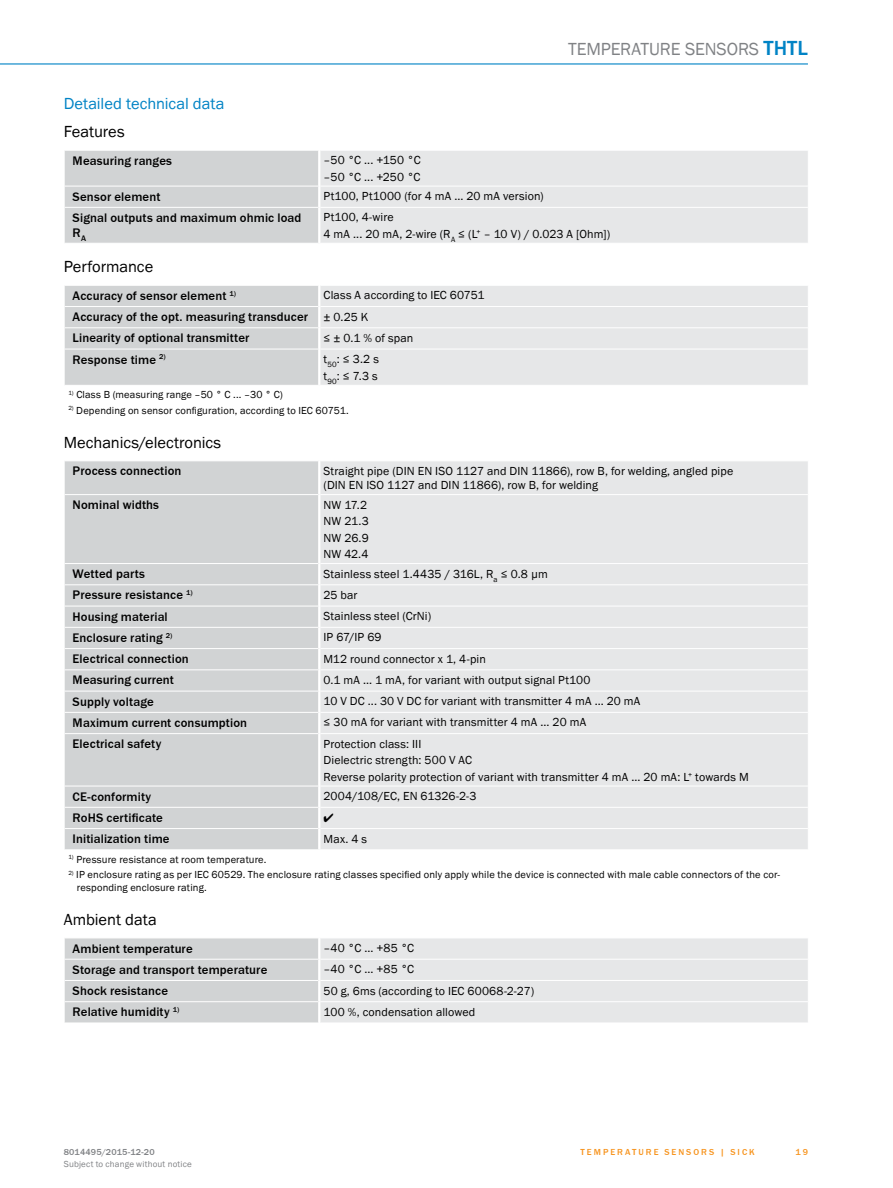
<style>
.page{position:relative;width:893px;height:1188px;background:#fff}
.page>*{position:absolute;margin:0;border:0;box-sizing:border-box;transform-origin:0 0}
.t1{font:18px "SICK Franklin";letter-spacing:-.005em;color:#808285}
.t2{font:16.5px "SICK Franklin";color:#000}
.t3{font:16.5px "SICK Franklin";letter-spacing:.005em;color:#0083c5}
.t4{font:500 12.75px/15.3px "SICK Franklin";letter-spacing:.01em;color:#000}
.t5{font:12px/16.5px "SICK Franklin";letter-spacing:.01em;color:#000}
.t6{font:12px "SICK Symbols OT";color:#000}
.t7{font:10.5px/12.6px "SICK Franklin";letter-spacing:.015em;color:#000}
.t8{font:9px "SICK Franklin";letter-spacing:.02em;color:#808285}
.t9{font:500 9px "SICK Franklin";letter-spacing:.225em;color:#f7941e}
.t10{font:500 9px "SICK Franklin";letter-spacing:.02em;color:#808285}
.s1{font-weight:500;font-size:21px;color:#0083c5}
.s2{font-weight:400;font-size:12px}
</style>
<div class="page">
<hr style="left:0;top:63px;width:808px;height:2px;background:#0083c5">
<div style="left:320px;top:151px;width:488px;height:92px;background:#e6e7e8"></div>
<div style="left:64px;top:150px;width:254px;height:93px;background:#d1d3d4"></div>
<hr style="left:320px;top:186px;width:488px;height:1px;background:#fff">
<hr style="left:65px;top:207px;width:253px;height:1px;background:#fff">
<hr style="left:64px;top:207px;width:1px;height:37px;background:#fff">
<hr style="left:320px;top:207px;width:488px;height:1px;background:#fff">
<div style="left:320px;top:286px;width:488px;height:99px;background:#e6e7e8"></div>
<hr style="left:320px;top:306px;width:488px;height:1px;background:#fff">
<div style="left:64px;top:286px;width:255px;height:99px;background:#d1d3d4"></div>
<hr style="left:320px;top:327px;width:488px;height:1px;background:#fff">
<hr style="left:318px;top:328px;width:2px;height:21px;background:#fff">
<hr style="left:65px;top:349px;width:253px;height:1px;background:#fff">
<hr style="left:64px;top:349px;width:1px;height:37px;background:#fff">
<hr style="left:320px;top:349px;width:488px;height:1px;background:#fff">
<hr style="left:318px;top:349px;width:2px;height:36px;background:#fff">
<div style="left:65px;top:461px;width:253px;height:388px;background:#d1d3d4"></div>
<div style="left:320px;top:461px;width:488px;height:388px;background:#e6e7e8"></div>
<hr style="left:65px;top:494px;width:253px;height:1px;background:#fff">
<hr style="left:320px;top:494px;width:488px;height:1px;background:#fff">
<hr style="left:65px;top:563px;width:253px;height:1px;background:#fff">
<hr style="left:320px;top:563px;width:488px;height:1px;background:#fff">
<hr style="left:65px;top:584px;width:253px;height:1px;background:#fff">
<hr style="left:320px;top:584px;width:488px;height:1px;background:#fff">
<hr style="left:65px;top:606px;width:253px;height:1px;background:#fff">
<hr style="left:320px;top:606px;width:488px;height:1px;background:#fff">
<hr style="left:65px;top:627px;width:253px;height:1px;background:#fff">
<hr style="left:320px;top:627px;width:488px;height:1px;background:#fff">
<hr style="left:65px;top:648px;width:253px;height:1px;background:#fff">
<hr style="left:320px;top:648px;width:488px;height:1px;background:#fff">
<hr style="left:65px;top:669px;width:253px;height:1px;background:#fff">
<hr style="left:320px;top:669px;width:488px;height:1px;background:#fff">
<hr style="left:65px;top:691px;width:253px;height:1px;background:#fff">
<hr style="left:320px;top:691px;width:488px;height:1px;background:#fff">
<hr style="left:65px;top:712px;width:253px;height:1px;background:#fff">
<svg style="left:64px;top:564px;width:1px;height:170px"></svg>
<hr style="left:320px;top:712px;width:488px;height:1px;background:#fff">
<hr style="left:65px;top:733px;width:253px;height:1px;background:#fff">
<hr style="left:320px;top:733px;width:488px;height:1px;background:#fff">
<hr style="left:65px;top:786px;width:253px;height:1px;background:#fff">
<hr style="left:320px;top:786px;width:488px;height:1px;background:#fff">
<hr style="left:65px;top:807px;width:253px;height:1px;background:#fff">
<hr style="left:320px;top:807px;width:488px;height:1px;background:#fff">
<hr style="left:65px;top:828px;width:253px;height:1px;background:#fff">
<svg style="left:64px;top:786px;width:1px;height:63px"></svg>
<hr style="left:320px;top:828px;width:488px;height:1px;background:#fff">
<svg style="left:64px;top:938px;width:744px;height:85px;background:#e0e1e2"></svg>
<hr style="left:318px;top:1002px;width:2px;height:21px;background:#fff">
<h1 class="t1" style="left:568px;top:38px;width:241px">Temperature sensors <span class="s1">THTL</span></h1>
<h2 class="t3" style="left:64px;top:93px;width:162px">Detailed technical data</h2>
<h2 class="t2" style="left:64px;top:121px;width:62px">Features</h2>
<p class="t4" style="left:73px;top:153px;width:101px">Measuring ranges</p>
<p class="t5" style="left:324px;top:152px;width:98px">–50 °C ... +150 °C –50 °C ... +250 °C</p>
<p class="t4" style="left:73px;top:189px;width:89px">Sensor element</p>
<p class="t5" style="left:324px;top:188px;width:222px">Pt100, Pt1000 (for 4 mA ... 20 mA version)</p>
<p class="t4" style="left:73px;top:210px;width:230px">Signal outputs and maximum ohmic load<br>R<sub>A</sub></p>
<p class="t5" style="left:324px;top:209px;width:288px">Pt100, 4-wire<br>4 mA ... 20 mA, 2-wire (R<sub>A</sub> ≤ (L<sup>+</sup> – 10 V) / 0.023 A [Ohm])</p>
<h2 class="t2" style="left:64px;top:256px;width:91px">Performance</h2>
<p class="t4" style="left:73px;top:288px;width:165px">Accuracy of sensor element <sup>1)</sup></p>
<p class="t5" style="left:324px;top:287px;width:112px">Class A according to IEC</p>
<p class="t5" style="left:450px;top:287px;width:36px">60751</p>
<p class="t4" style="left:73px;top:306px;width:297px;line-height:21.3px">Accuracy of the opt. measuring transducer <span class="s2">± 0.25 K<br></span>Linearity of optional transmitter</p>
<p class="t5" style="left:324px;top:330px;width:91px">≤ ± 0.1 % of span</p>
<p class="t4" style="left:73px;top:352px;width:95px">Response time <sup>2)</sup></p>
<p class="t5" style="left:324px;top:351px;width:57px">t<sub>50</sub>: ≤ 3.2 s t<sub>90</sub>: ≤ 7.3 s</p>
<p class="t7" style="left:68px;top:389px;width:216px"><sup>1)</sup> Class B (measuring range –50 ° C ... –30 ° C)</p>
<p class="t7" style="left:68px;top:404px;width:282px"><sup>2)</sup> Depending on sensor configuration, according to IEC 60751.</p>
<h2 class="t2" style="left:64px;top:432px;width:159px">Mechanics/electronics</h2>
<p class="t4" style="left:73px;top:464px;width:110px">Process connection</p>
<p class="t5" style="left:324px;top:464px;width:411px;line-height:14.4px">Straight pipe (DIN EN ISO 1127 and DIN 11866), row B, for welding, angled pipe (DIN EN ISO 1127 and DIN 11866), row B, for welding</p>
<p class="t4" style="left:73px;top:498px;width:88px">Nominal widths</p>
<p class="t5" style="left:324px;top:497px;width:47px">NW 17.2<br>NW 21.3<br>NW 26.9<br>NW 42.4</p>
<p class="t4" style="left:73px;top:566px;width:74px">Wetted parts</p>
<p class="t5" style="left:324px;top:566px;width:226px">Stainless steel 1.4435 / 316L, R<sub>a</sub> ≤ 0.8 µm</p>
<p class="t4" style="left:73px;top:588px;width:122px">Pressure resistance <sup>1)</sup></p>
<p class="t5" style="left:324px;top:587px;width:35px">25 bar</p>
<p class="t4" style="left:73px;top:609px;width:97px">Housing material</p>
<p class="t5" style="left:324px;top:608px;width:109px">Stainless steel (CrN i)</p>
<p class="t4" style="left:73px;top:630px;width:101px">Enclosure rating <sup>2)</sup></p>
<p class="t5" style="left:324px;top:629px;width:60px">IP 67/IP 69</p>
<p class="t4" style="left:73px;top:651px;width:118px">Electrical connection</p>
<p class="t5" style="left:324px;top:651px;width:164px">M12 round connector x 1, 4-pin</p>
<p class="t4" style="left:73px;top:673px;width:103px">Measuring current</p>
<p class="t5" style="left:324px;top:672px;width:268px">0.1 mA ... 1 mA, for variant with output signal Pt100</p>
<p class="t4" style="left:73px;top:694px;width:83px">Supply voltage</p>
<p class="t5" style="left:324px;top:693px;width:20px">10 VDC</p>
<p class="t5" style="left:368px;top:693px;width:33px">... 30 VDC</p>
<p class="t5" style="left:425px;top:693px;width:217px">for variant with transmitter 4 mA ... 20 mA</p>
<p class="t4" style="left:73px;top:715px;width:176px">Maximum current consumption</p>
<p class="t5" style="left:324px;top:714px;width:264px">≤ 30 mA for variant with transmitter 4 mA ... 20 mA</p>
<p class="t4" style="left:73px;top:737px;width:90px">Electrical safety</p>
<p class="t5" style="left:324px;top:736px;width:425px">Protection class: III<br>Dielectric strength: 500 V AC<br>Reverse polarity protection of variant with transmitter 4 mA ... 20 mA: L<sup>+</sup> towards M</p>
<p class="t4" style="left:73px;top:789px;width:80px">CE-conformity</p>
<p class="t5" style="left:324px;top:788px;width:154px">2004/108/EC, EN 61326-2-3</p>
<p class="t4" style="left:73px;top:810px;width:92px">RoHS certificate</p>
<p class="t6" style="left:324px;top:812px;width:12px">●</p>
<p class="t4" style="left:73px;top:831px;width:98px">Initialization time</p>
<p class="t5" style="left:324px;top:831px;width:45px">Max. 4 s</p>
<p class="t7" style="left:68px;top:853px;width:200px"><sup>1)</sup> Pressure resistance at room temperature.</p>
<p class="t7" style="left:77px;top:869px;width:705px;text-indent:-9px"><sup>2)</sup> IP enclosure rating as per IEC 60529. The enclosure rating classes specified only apply while the device is connected with male cable connectors of the cor&shy;responding enclosure rating.</p>
<h2 class="t2" style="left:64px;top:909px;width:95px">Ambient data</h2>
<p class="t4" style="left:73px;top:941px;width:122px">Ambient temperature</p>
<p class="t5" style="left:324px;top:940px;width:92px">–40 °C ... +85 °C</p>
<p class="t4" style="left:73px;top:962px;width:196px">Storage and transport temperature</p>
<p class="t5" style="left:324px;top:961px;width:92px">–40 °C ... +85 °C</p>
<p class="t4" style="left:73px;top:983px;width:97px">Shock resistance</p>
<p class="t5" style="left:324px;top:982px;width:212px">50 g, 6ms (according to IEC 60068-2-27)</p>
<p class="t4" style="left:73px;top:1005px;width:108px">Relative humidity <sup>1)</sup></p>
<p class="t5" style="left:324px;top:1004px;width:153px">100 %, condensation allowed</p>
<p class="t10" style="left:64px;top:1146px;width:92px">8014495/2015-12-20</p>
<p class="t9" style="left:581px;top:1146px;width:176px">TEMPERATURE SENSORS | SICK</p>
<p class="t8" style="left:64px;top:1159px;width:130px">Subject to change without notice</p>
<p class="t9" style="left:796px;top:1146px;width:14px">19</p>
</div>
